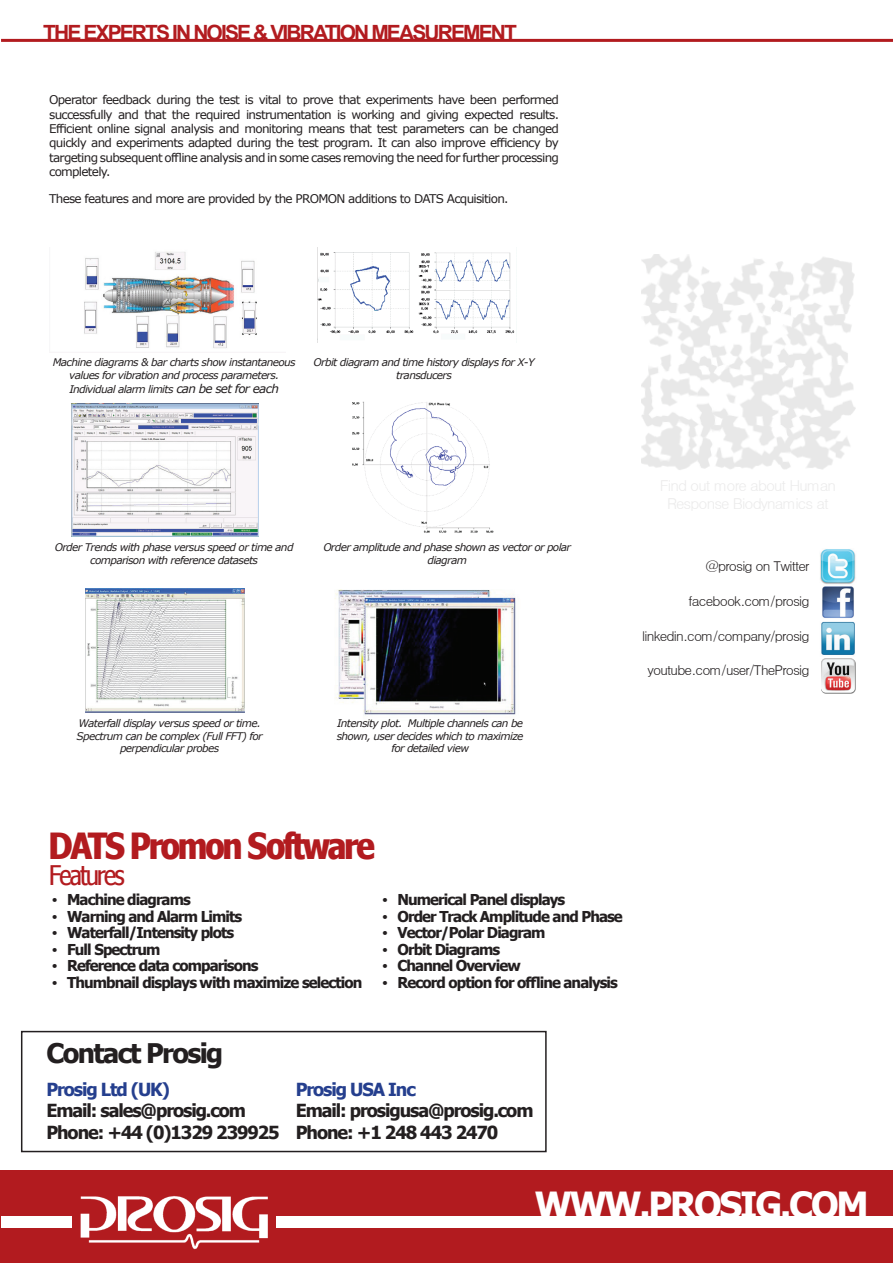
<style>
.page{position:relative;width:893px;height:1263px;background:#fff}
.page>*{position:absolute;margin:0;border:0;box-sizing:border-box;transform-origin:0 0}
.t1{font:700 36px "Nina";letter-spacing:-.06em;color:#b21b1f}
.t2{font:700 36px "Tahoma";letter-spacing:-.06em;color:#fff}
.t3{font:700 27px "Tahoma";letter-spacing:-.06em;color:#231f20}
.t4{font:27px "Nina";letter-spacing:-.06em;color:#b21b1f}
.t5{font:700 21px "Arial";letter-spacing:-.09em;color:#b21b1f}
.t6{font:700 18px/21.6px "Tahoma";letter-spacing:-.06em;color:#231f20}
.t7{font:700 18px "Tahoma";letter-spacing:-.06em;color:#253f8e}
.t8{font:700 15px "Tahoma";letter-spacing:-.06em;color:#231f20}
.t9{font:13.5px "Dotum";letter-spacing:-.06em;color:#231f20}
.t10{font:12px/14.4px "Verdana";letter-spacing:-.06em;color:#231f20;text-align:justify}
.t11{font:italic 10.5px/12.6px "Verdana";letter-spacing:-.06em;color:#231f20;text-align:center}
.s1{font-size:12px}
.s2{font-family:"Times";font-weight:400}
</style>
<div class="page">
<div style="left:21px;top:1031px;width:526px;height:121px;border:2px solid #231f20"></div>
<hr style="left:1px;top:39px;width:892px;height:3px;background:#b21b1f">
<div style="left:0;top:1171px;width:893px;height:92px;background:#b21b1f"></div>
<div style="left:276px;top:1217px;width:617px;height:11px;background:#fff"></div>
<div style="left:1px;top:1217px;width:71px;height:11px;background:#fff"></div>
<img style="left:80px;top:1196px;width:188px;height:54px">
<img style="left:820px;top:549px;width:36px;height:35px">
<img style="left:822px;top:586px;width:32px;height:32px">
<img style="left:821px;top:621px;width:34px;height:38px">
<img style="left:821px;top:659px;width:34px;height:34px">
<img style="left:84px;top:251px;width:173px;height:97px">
<img style="left:317px;top:248px;width:198px;height:95px">
<img style="left:72px;top:403px;width:186px;height:133px">
<img style="left:352px;top:401px;width:142px;height:132px">
<img style="left:86px;top:588px;width:159px;height:124px">
<img style="left:335px;top:589px;width:181px;height:126px">
<svg style="left:641px;top:254px;width:215px;height:216px"></svg>
<h3 class="t5" style="left:43px;top:19px;width:475px">THE EXPERTS IN NOISE &amp; VIBRATION MEASUREMENT</h3>
<p class="t10" style="left:49px;top:92px;width:511px">Operator feedback during the test is vital to prove that experiments have been performed successfully and that the required instrumentation is working and giving expected results.<br>Efficient online signal analysis and monitoring means that test parameters can be changed quickly and experiments adapted during the test program. It can also improve efficiency by targeting subsequent offline analysis and in some cases removing the need for further processing completely.</p>
<p class="t10" style="left:49px;top:192px;width:461px">These features and more are provided by the PROMON additions to DATS Acquisition.</p>
<p class="t11" style="left:53px;top:356px;width:244px">Machine diagrams &amp; bar charts show instantaneous values for vibration and process parameters.</p>
<p class="t11" style="left:69px;top:383px;width:211px">Individual alarm limits <span class="s1">can be set for each</span></p>
<p class="t11" style="left:314px;top:356px;width:222px">Orbit diagram and time history displays for X-Y transducers</p>
<p class="t11" style="left:55px;top:541px;width:240px">Order Trends with phase versus speed or time and comparison with reference datasets</p>
<p class="t11" style="left:323px;top:541px;width:249px">Order amplitude and phase shown as vector or polar diagram</p>
<p class="t11" style="left:77px;top:717px;width:188px">Waterfall display versus speed or time.<br>Spectrum can be complex (Full FFT) for perpendicular probes</p>
<p class="t11" style="left:337px;top:717px;width:188px">Intensity plot. Multiple channels can be shown, user decides which to maximize for detailed view</p>
<p class="t9" style="left:705px;top:559px;width:106px">@prosig on Twitter</p>
<p class="t9" style="left:688px;top:594px;width:123px">facebook.com/prosig</p>
<p class="t9" style="left:642px;top:629px;width:169px">linkedin.com/company/prosig</p>
<p class="t9" style="left:648px;top:664px;width:164px">youtube.com/user/TheProsig</p>
<h1 class="t1" style="left:49px;top:823px;width:328px">DATS Promon Software</h1>
<h2 class="t4" style="left:49px;top:858px;width:77px">Features</h2>
<p class="t8" style="left:52px;top:889px;width:140px"><span class="s2">•</span> Machine diagrams</p>
<p class="t8" style="left:52px;top:906px;width:192px"><span class="s2">•</span> Warning and Alarm Limits</p>
<p class="t8" style="left:52px;top:922px;width:184px"><span class="s2">•</span> Waterfall/Intensity plots</p>
<p class="t8" style="left:52px;top:939px;width:110px"><span class="s2">•</span> Full Spectrum</p>
<p class="t8" style="left:52px;top:955px;width:208px"><span class="s2">•</span> Reference data comparisons</p>
<p class="t8" style="left:52px;top:972px;width:312px"><span class="s2">•</span> Thumbnail displays with maximize selection</p>
<p class="t8" style="left:382px;top:889px;width:184px"><span class="s2">•</span> Numerical Panel displays</p>
<p class="t8" style="left:382px;top:906px;width:242px"><span class="s2">•</span> Order Track Amplitude and Phase</p>
<p class="t8" style="left:382px;top:922px;width:165px"><span class="s2">•</span> Vector/Polar Diagram</p>
<p class="t8" style="left:382px;top:939px;width:119px"><span class="s2">•</span> Orbit Diagrams</p>
<p class="t8" style="left:382px;top:955px;width:140px"><span class="s2">•</span> Channel Overview</p>
<p class="t8" style="left:382px;top:972px;width:237px"><span class="s2">•</span> Record option for offline analysis</p>
<h2 class="t3" style="left:46px;top:1034px;width:178px">Contact Prosig</h2>
<h3 class="t7" style="left:46px;top:1076px;width:125px">Prosig Ltd (UK)</h3>
<h3 class="t6" style="left:46px;top:1099px;width:235px">Email: sales@prosig.com<br>Phone: +44 (0)1329 239925</h3>
<h3 class="t7" style="left:296px;top:1076px;width:122px">Prosig USA Inc</h3>
<h3 class="t6" style="left:296px;top:1099px;width:239px">Email: prosigusa@prosig.com<br>Phone: +1 248 443 2470</h3>
<h1 class="t2" style="left:535px;top:1180px;width:335px">WWW.PROSIG.COM</h1>
</div>
